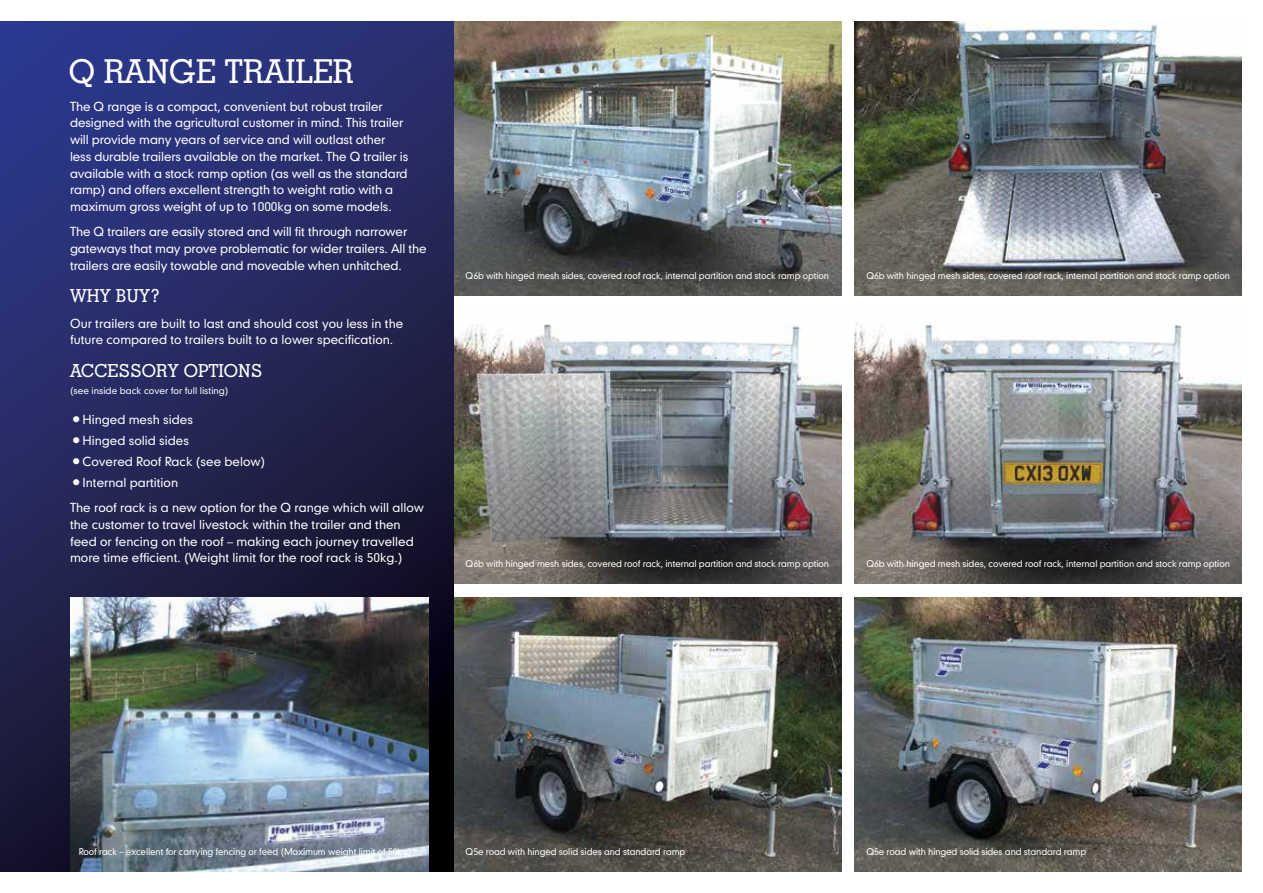
<style>
.page{position:relative;width:1263px;height:893px;background:#fff}
.page>*{position:absolute;margin:0;border:0;box-sizing:border-box;transform-origin:0 0}
.t1{font:500 33px "Geometric Slab 703 BT";color:#fff}
.t2{font:500 18px "Geometric Slab 703 BT";color:#fff}
.t3{font:12px/16.8px "Geometric 706 BT Medium B";letter-spacing:-.01em;color:#fff}
.t4{font:9px "Geometric 706 BT Medium B";letter-spacing:-.01em;color:#fff}
.s1{font-size:21px}
</style>
<div class="page">
<img style="left:454px;top:324px;width:388px;height:260px">
<img style="left:855px;top:323px;width:387px;height:261px">
<img style="left:454px;top:21px;width:388px;height:275px">
<img style="left:454px;top:597px;width:388px;height:275px">
<svg style="left:0;top:21px;width:454px;height:851px;background:#23275b"></svg>
<img style="left:70px;top:597px;width:358px;height:274px">
<img style="left:855px;top:597px;width:387px;height:275px">
<img style="left:855px;top:21px;width:387px;height:275px">
<h1 class="t1" style="left:69px;top:51px;width:286px">Q RANGE TRAILER</h1>
<p class="t3" style="left:70px;top:97px;width:340px">The Q range is a compact, convenient but robust trailer designed with the agricultural customer in mind. This trailer will provide many years of service and will outlast other less durable trailers available on the market. The Q trailer is available with a stock ramp option (as well as the standard ramp) and offers excellent strength to weight ratio with a maximum gross weight of up to 1000kg on some models.</p>
<p class="t3" style="left:70px;top:223px;width:358px">The Q trailers are easily stored and will fit through narrower gateways that may prove problematic for wider trailers. All the trailers are easily towable and moveable when unhitched.</p>
<h2 class="t2" style="left:70px;top:285px;width:91px">WHY BUY?</h2>
<p class="t3" style="left:70px;top:314px;width:335px">Our trailers are built to last and should cost you less in the future compared to trailers built to a lower specification.</p>
<h2 class="t2" style="left:70px;top:360px;width:194px">ACCESSORY OPTIONS</h2>
<p class="t4" style="left:70px;top:385px;width:160px">(see inside back cover for full listing)</p>
<p class="t3" style="left:70px;top:410px;width:124px"><span class="s1">•</span>Hinged mesh sides</p>
<p class="t3" style="left:70px;top:431px;width:120px"><span class="s1">•</span>Hinged solid sides</p>
<p class="t3" style="left:70px;top:452px;width:197px"><span class="s1">•</span>Covered Roof Rack (see below)</p>
<p class="t3" style="left:70px;top:469px;width:355px;line-height:25.2px"><span class="s1">•</span>Internal partition<br>The roof rack is a new option for the Q range which will allow</p>
<p class="t3" style="left:70px;top:516px;width:345px">the customer to travel livestock within the trailer and then feed or fencing on the roof – making each journey travelled more time efficient. (Weight limit for the roof rack is 50kg.)</p>
<p class="t4" style="left:466px;top:270px;width:365px">Q6b with hinged mesh sides, covered roof rack, internal partition and stock ramp option</p>
<p class="t4" style="left:866px;top:270px;width:365px">Q6b with hinged mesh sides, covered roof rack, internal partition and stock ramp option</p>
<p class="t4" style="left:466px;top:558px;width:365px">Q6b with hinged mesh sides, covered roof rack, internal partition and stock ramp option</p>
<p class="t4" style="left:866px;top:558px;width:365px">Q6b with hinged mesh sides, covered roof rack, internal partition and stock ramp option</p>
<p class="t4" style="left:79px;top:846px;width:334px">Roof rack – excellent for carrying fencing or feed (Maximum weight limit of 50kg)</p>
<p class="t4" style="left:466px;top:846px;width:221px">Q5e road with hinged solid sides and standard ramp</p>
<p class="t4" style="left:866px;top:846px;width:221px">Q5e road with hinged solid sides and standard ramp</p>
</div>
